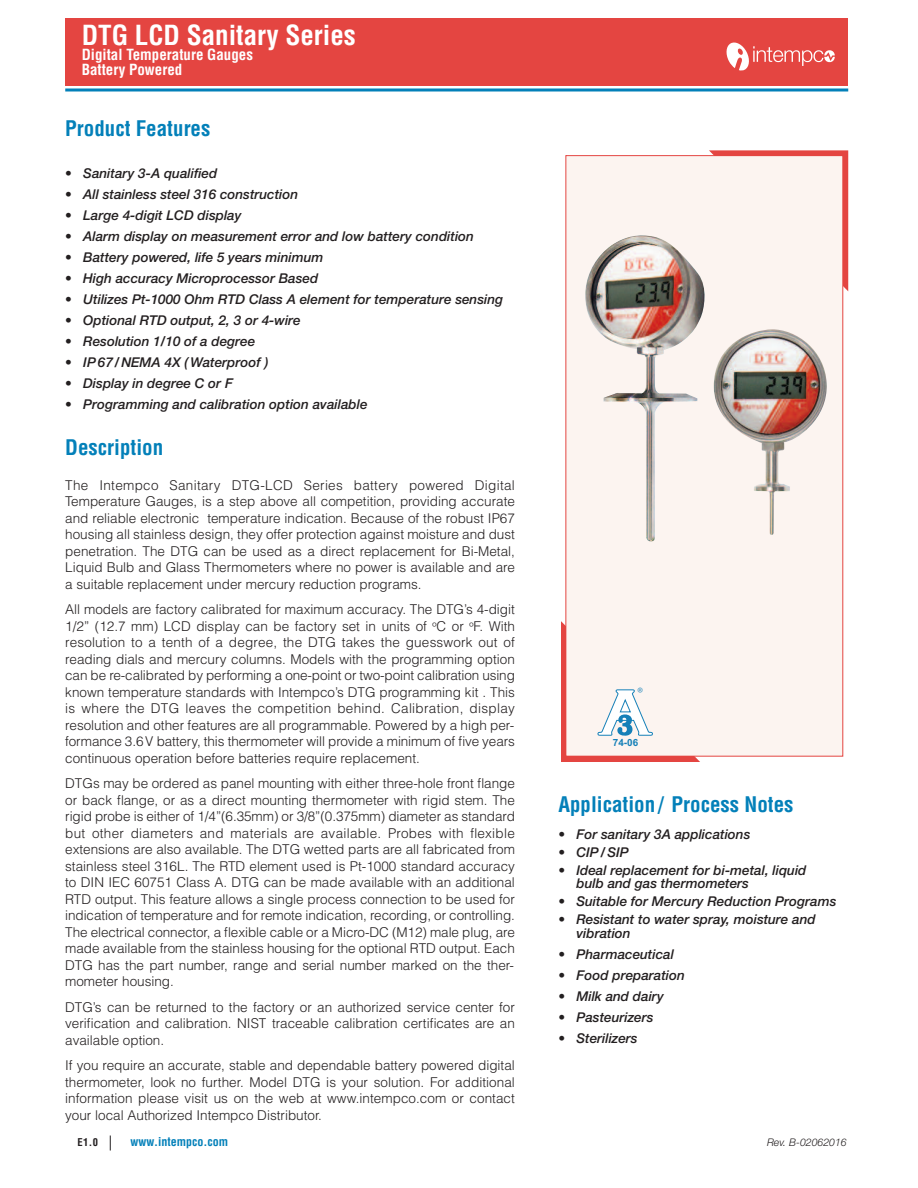
<style>
.page{position:relative;width:918px;height:1188px;background:#fff}
.page>*{position:absolute;margin:0;border:0;box-sizing:border-box;transform-origin:0 0}
.t1{font:700 condensed 27px "Helvetica";color:#fff}
.t2{font:700 condensed 21px "Helvetica";color:#0380b9}
.t3{font:700 condensed 15px/15px "Helvetica";color:#fff}
.t4{font:300 13.5px/16.5px "Helvetica";color:#231f20;text-align:justify}
.t5{font:italic 500 13.5px/13.5px "Helvetica Neue";color:#231f20}
.t6{font:700 condensed 12px "Helvetica";color:#0380b9}
.t7{font:10.8px "Myriad";color:#1580b8}
.t8{font:italic 300 10.5px "Helvetica Neue";color:#231f20}
.t9{font:700 condensed 10.5px "Helvetica";color:#231f20}
.t10{font:700 9.9px "Arial";color:#1580b8}
.s1{font-family:"Helvetica Neue";font-size:12px}
</style>
<div class="page">
<div style="left:65px;top:18px;width:783px;height:68px;background:#e44541"></div>
<svg style="left:65px;top:88px;width:783px;height:4px;background:#419fca"></svg>
<svg style="left:110px;top:1136px;width:1px;height:15px"></svg>
<svg style="left:709px;top:150px;width:139px;height:141px;background:#e5514d"></svg>
<div style="left:566px;top:156px;width:276px;height:600px;background:#fcf4f0"></div>
<svg style="left:561px;top:621px;width:139px;height:141px"></svg>
<img style="left:585px;top:235px;width:120px;height:112px">
<img style="left:604px;top:347px;width:93px;height:194px">
<img style="left:713px;top:329px;width:114px;height:206px">
<img style="left:753px;top:46px;width:69px;height:20px">
<h1 class="t1" style="left:82px;top:20px;width:276px">DTG LCD Sanitary Series</h1>
<p class="t3" style="left:82px;top:48px;width:173px">Digital Temperature Gauges<br>Battery Powered</p>
<h2 class="t2" style="left:65px;top:116px;width:147px">Product Features</h2>
<p class="t5" style="left:65px;top:167px;width:154px">• Sanitary 3-A qualified</p>
<p class="t5" style="left:65px;top:188px;width:235px">• All stainless steel 316 construction</p>
<p class="t5" style="left:65px;top:209px;width:178px">• Large 4-digit LCD display</p>
<p class="t5" style="left:65px;top:230px;width:410px">• Alarm display on measurement error and low battery condition</p>
<p class="t5" style="left:65px;top:251px;width:260px">• Battery powered, life 5 years minimum</p>
<p class="t5" style="left:65px;top:272px;width:255px">• High accuracy Microprocessor Based</p>
<p class="t5" style="left:65px;top:293px;width:439px">• Utilizes Pt-1000 Ohm RTD Class A element for temperature sensing</p>
<p class="t5" style="left:65px;top:314px;width:237px">• Optional RTD output, 2, 3 or 4-wire</p>
<p class="t5" style="left:65px;top:335px;width:192px">• Resolution 1/10 of a degree</p>
<p class="t5" style="left:65px;top:356px;width:205px">• IP67/NEMA 4X (Waterproof )</p>
<p class="t5" style="left:65px;top:377px;width:169px">• Display in degree C or F</p>
<p class="t5" style="left:65px;top:398px;width:304px">• Programming and calibration option available</p>
<h2 class="t2" style="left:65px;top:436px;width:99px">Description</h2>
<p class="t4" style="left:65px;top:477px;width:451px">The Intempco Sanitary DTG-LCD Series battery powered Digital Temperature Gauges, is a step above all competition, providing accurate and reliable electronic temperature indication. Because of the robust IP67 housing all stainless design, they offer protection against moisture and dust penetration. The DTG can be used as a direct replacement for Bi-Metal, Liquid Bulb and Glass Thermometers where no power is available and are a suitable replacement under mercury reduction programs.</p>
<p class="t4" style="left:65px;top:601px;width:451px">All models are factory calibrated for maximum accuracy. The DTG’s 4-digit 1/2” (12.7 mm) LCD display can be factory set in units of <span class="s1">º</span>C or <span class="s1">º</span>F. With resolution to a tenth of a degree, the DTG takes the guesswork out of reading dials and mercury columns. Models with the programming option can be re-calibrated by performing a one-point or two-point calibration using known temperature standards with Intempco’s DTG programming kit . This is where the DTG leaves the competition behind. Calibration, display resolution and other features are all programmable. Powered by a high per&shy;formance 3.6V battery, this thermometer will provide a minimum of five years continuous operation before batteries require replacement.</p>
<p class="t4" style="left:65px;top:775px;width:451px">DTGs may be ordered as panel mounting with either three-hole front flange or back flange, or as a direct mounting thermometer with rigid stem. The rigid probe is either of 1/4”(6.35mm) or 3/8”(0.375mm) diameter as standard but other diameters and materials are available. Probes with flexible extensions are also available. The DTG wetted parts are all fabricated from stainless steel 316L. The RTD element used is Pt-1000 standard accuracy to DIN IEC 60751 Class A. DTG can be made available with an additional RTD output. This feature allows a single process connection to be used for indication of temperature and for remote indication, recording, or controlling.<br>The electrical connector, a flexible cable or a Micro-DC (M12) male plug, are made available from the stainless housing for the optional RTD output. Each DTG has the part number, range and serial number marked on the ther&shy;mometer housing.</p>
<p class="t4" style="left:65px;top:999px;width:451px">DTG’s can be returned to the factory or an authorized service center for verification and calibration. NIST traceable calibration certificates are an available option.</p>
<p class="t4" style="left:65px;top:1057px;width:451px">If you require an accurate, stable and dependable battery powered digital thermometer, look no further. Model DTG is your solution. For additional information please visit us on the web at www.intempco.com or contact your local Authorized Intempco Distributor.</p>
<p class="t7" style="left:637px;top:688px;width:7px">®</p>
<p class="t10" style="left:613px;top:736px;width:27px">74-06</p>
<h2 class="t2" style="left:558px;top:792px;width:237px">Application/ Process Notes</h2>
<p class="t5" style="left:558px;top:828px;width:194px">• For sanitary 3A applications</p>
<p class="t5" style="left:558px;top:846px;width:72px">• CIP/SIP</p>
<p class="t5" style="left:576px;top:864px;width:232px;text-indent:-18px">• Ideal replacement for bi-metal, liquid bulb and gas thermometers</p>
<p class="t5" style="left:558px;top:896px;width:280px">• Suitable for Mercury Reduction Programs</p>
<p class="t5" style="left:576px;top:914px;width:241px;text-indent:-18px">• Resistant to water spray, moisture and vibration</p>
<p class="t5" style="left:558px;top:948px;width:117px">• Pharmaceutical</p>
<p class="t5" style="left:558px;top:969px;width:128px">• Food preparation</p>
<p class="t5" style="left:558px;top:990px;width:107px">• Milk and dairy</p>
<p class="t5" style="left:558px;top:1011px;width:97px">• Pasteurizers</p>
<p class="t5" style="left:558px;top:1032px;width:81px">• Sterilizers</p>
<p class="t9" style="left:77px;top:1136px;width:22px">E1.0</p>
<p class="t6" style="left:130px;top:1135px;width:99px">www.intempco.com</p>
<p class="t8" style="left:767px;top:1138px;width:81px">Rev. B-02062016</p>
</div>
